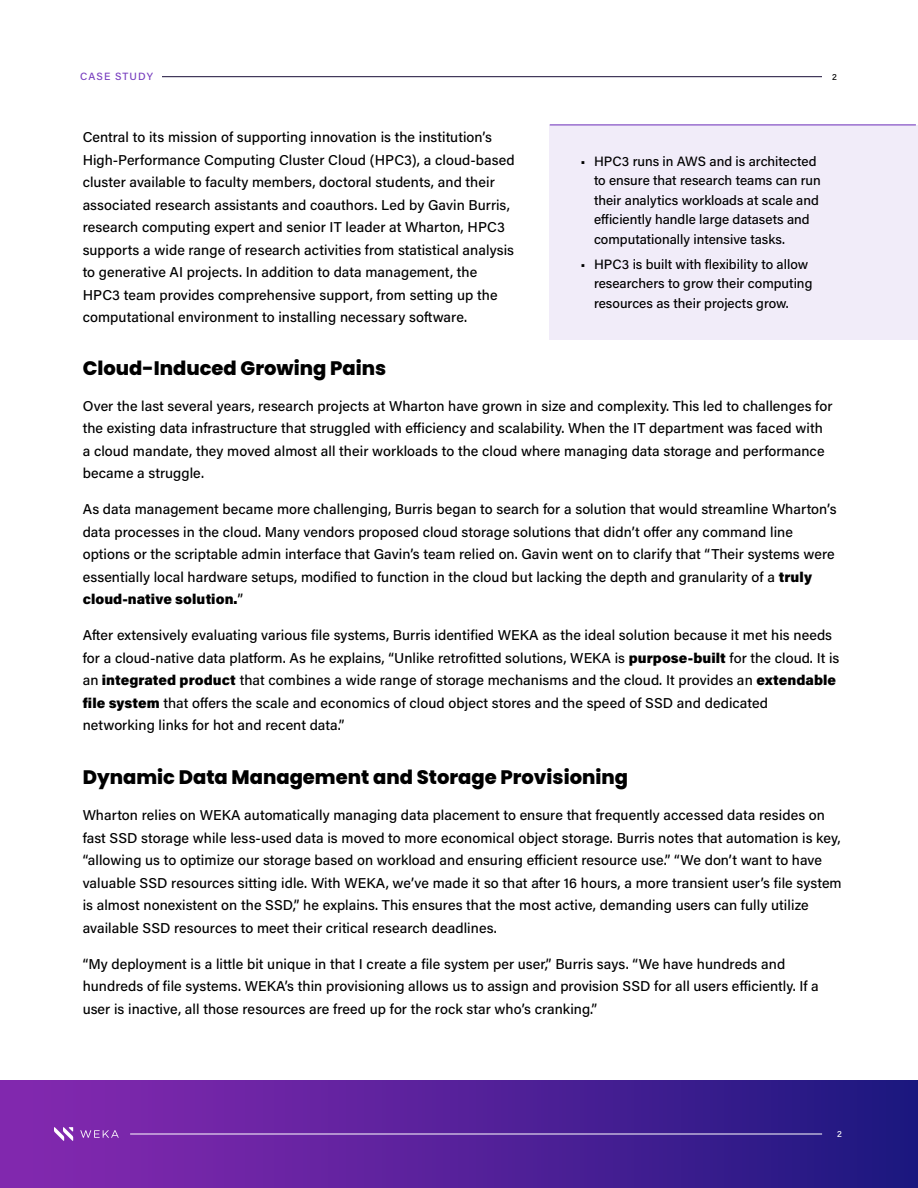
<style>
.page{position:relative;width:918px;height:1188px;background:#fff}
.page>*{position:absolute;margin:0;border:0;box-sizing:border-box;transform-origin:0 0}
.t1{font:800 19.5px "Poppins";color:#000}
.t2{font:500 14.25px/22.5px "Acumin Pro";letter-spacing:.005em;color:#000}
.t3{font:500 13.5px/19.6px "Acumin Pro";color:#000}
.t4{font:500 10.5px "Acumin Pro";letter-spacing:.095em;color:#773dbe}
.t5{font:500 9px "Acumin Pro";color:#fff}
.t6{font:500 9px "Acumin Pro";color:#000}
.s1{font-weight:900}
</style>
<div class="page">
<div style="left:0;top:1080px;width:918px;height:108px;background:linear-gradient(to right,#8a29b2,#1f1881)"></div>
<hr style="left:130px;top:1134px;width:692px;height:1px;background:#fff">
<svg style="left:54px;top:1127px;width:19px;height:14px"></svg>
<svg style="left:80px;top:1130px;width:39px;height:8px"></svg>
<hr style="left:162px;top:76px;width:660px;height:1px;background:#180d36">
<div style="left:550px;top:125px;width:368px;height:214px;background:#f1ecf9"></div>
<hr style="left:550px;top:124px;width:366px;height:1px;background:#773dbe">
<p class="t4" style="left:80px;top:69px;width:74px">CASE STUDY</p>
<p class="t6" style="left:832px;top:70px;width:6px">2</p>
<p class="t2" style="left:83px;top:126px;width:433px">Central to its mission of supporting innovation is the institution’s High-Performance Computing Cluster Cloud (HPC3), a cloud-based cluster available to faculty members, doctoral students, and their associated research assistants and coauthors. Led by Gavin Burris, research computing expert and senior IT leader at Wharton, HPC3 supports a wide range of research activities from statistical analysis to generative AI projects. In addition to data management, the HPC3 team provides comprehensive support, from setting up the computational environment to installing necessary software.</p>
<h1 class="t1" style="left:83px;top:357px;width:305px">Cloud-Induced Growing Pains</h1>
<p class="t2" style="left:83px;top:394px;width:751px">Over the last several years, research projects at Wharton have grown in size and complexity. This led to challenges for the existing data infrastructure that struggled with efficiency and scalability. When the IT department was faced with a cloud mandate, they moved almost all their workloads to the cloud where managing data storage and performance became a struggle.</p>
<p class="t2" style="left:83px;top:497px;width:755px">As data management became more challenging, Burris began to search for a solution that would streamline Wharton’s data processes in the cloud. Many vendors proposed cloud storage solutions that didn’t offer any command line options or the scriptable admin interface that Gavin’s team relied on. Gavin went on to clarify that “Their systems were essentially local hardware setups, modified to function in the cloud but lacking the depth and granularity of a <span class="s1">truly cloud-native solution.</span>”</p>
<p class="t2" style="left:83px;top:623px;width:758px">After extensively evaluating various file systems, Burris identified WEKA as the ideal solution because it met his needs for a cloud-native data platform. As he explains, “Unlike retrofitted solutions, WEKA is <span class="s1">purpose-built</span> for the cloud. It is an <span class="s1">integrated product</span> that combines a wide range of storage mechanisms and the cloud. It provides an <span class="s1">extendable file system</span> that offers the scale and economics of cloud object stores and the speed of SSD and dedicated networking links for hot and recent data.”</p>
<h1 class="t1" style="left:83px;top:766px;width:547px">Dynamic Data Management and Storage Provisioning</h1>
<p class="t2" style="left:83px;top:803px;width:761px">Wharton relies on WEKA automatically managing data placement to ensure that frequently accessed data resides on fast SSD storage while less-used data is moved to more economical object storage. Burris notes that automation is key, “allowing us to optimize our storage based on workload and ensuring efficient resource use.” “We don’t want to have valuable SSD resources sitting idle. With WEKA, we’ve made it so that after 16 hours, a more transient user’s file system is almost nonexistent on the SSD,” he explains. This ensures that the most active, demanding users can fully utilize available SSD resources to meet their critical research deadlines.</p>
<p class="t2" style="left:83px;top:952px;width:738px">“My deployment is a little bit unique in that I create a file system per user,” Burris says. “We have hundreds and hundreds of file systems. WEKA’s thin provisioning allows us to assign and provision SSD for all users efficiently. If a user is inactive, all those resources are freed up for the rock star who’s cranking.”</p>
<p class="t3" style="left:594px;top:150px;width:228px;text-indent:-14px">• HPC3 runs in AWS and is architected to ensure that research teams can run their analytics workloads at scale and efficiently handle large datasets and computationally intensive tasks.</p>
<p class="t3" style="left:594px;top:254px;width:220px;text-indent:-14px">• HPC3 is built with flexibility to allow researchers to grow their computing resources as their projects grow.</p>
<p class="t5" style="left:837px;top:1128px;width:6px">2</p>
</div>
